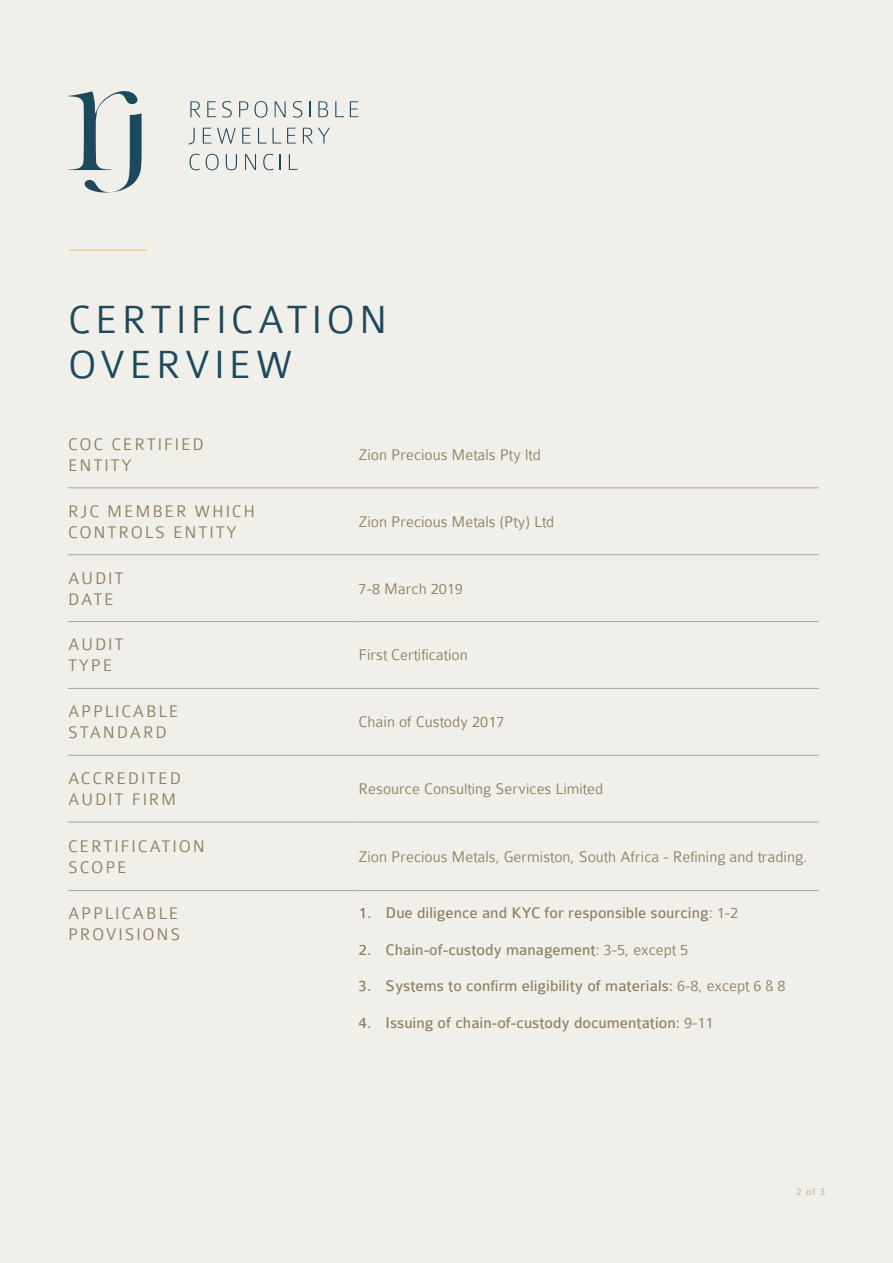
<style>
.page{position:relative;width:893px;height:1263px;background:#f1efea}
.page>*{position:absolute;margin:0;border:0;box-sizing:border-box;transform-origin:0 0}
.t1{font:300 42px/45px "Colaborate";letter-spacing:.1em;color:#1c495c}
.t2{font:300 18px/21px "Colaborate";letter-spacing:.1em;color:#8d7f64}
.t3{font:300 16.5px "Colaborate";color:#8d7f64}
.t4{font:16.5px "Colaborate";color:#8d7f64}
.t5{font:300 10.5px "Colaborate";color:#b5a996}
.s1{font-weight:300}
</style>
<div class="page">
<hr style="left:69px;top:249px;width:78px;height:2px;background:#e9c378">
<hr style="left:68px;top:488px;width:291px;height:1px;background:#a0a8af">
<hr style="left:359px;top:488px;width:460px;height:1px;background:#a0a8af">
<hr style="left:68px;top:554px;width:291px;height:1px;background:#a0a8af">
<hr style="left:359px;top:554px;width:460px;height:1px;background:#a0a8af">
<hr style="left:68px;top:621px;width:291px;height:1px;background:#a0a8af">
<hr style="left:359px;top:621px;width:460px;height:1px;background:#a0a8af">
<hr style="left:68px;top:688px;width:291px;height:1px;background:#a0a8af">
<hr style="left:359px;top:688px;width:460px;height:1px;background:#a0a8af">
<hr style="left:68px;top:755px;width:291px;height:1px;background:#a0a8af">
<hr style="left:359px;top:755px;width:460px;height:1px;background:#a0a8af">
<hr style="left:68px;top:822px;width:291px;height:1px;background:#a0a8af">
<hr style="left:359px;top:822px;width:460px;height:1px;background:#a0a8af">
<hr style="left:68px;top:890px;width:291px;height:1px;background:#a0a8af">
<hr style="left:359px;top:890px;width:460px;height:1px;background:#a0a8af">
<svg style="left:68px;top:96px;width:291px;height:75px"></svg>
<svg style="left:69px;top:91px;width:73px;height:102px"></svg>
<svg style="left:190px;top:101px;width:10px;height:16px"></svg>
<svg style="left:207px;top:101px;width:9px;height:16px"></svg>
<svg style="left:222px;top:101px;width:10px;height:17px"></svg>
<svg style="left:239px;top:101px;width:9px;height:16px"></svg>
<svg style="left:254px;top:101px;width:13px;height:17px"></svg>
<svg style="left:275px;top:101px;width:11px;height:16px"></svg>
<svg style="left:293px;top:101px;width:9px;height:17px"></svg>
<svg style="left:309px;top:101px;width:2px;height:16px"></svg>
<svg style="left:318px;top:101px;width:10px;height:16px"></svg>
<svg style="left:335px;top:101px;width:9px;height:16px"></svg>
<svg style="left:350px;top:101px;width:8px;height:16px"></svg>
<svg style="left:188px;top:128px;width:7px;height:17px"></svg>
<svg style="left:203px;top:128px;width:8px;height:16px"></svg>
<svg style="left:217px;top:128px;width:19px;height:16px"></svg>
<svg style="left:242px;top:128px;width:9px;height:16px"></svg>
<svg style="left:258px;top:128px;width:23px;height:16px"></svg>
<svg style="left:287px;top:128px;width:9px;height:16px"></svg>
<svg style="left:303px;top:128px;width:27px;height:16px"></svg>
<svg style="left:190px;top:154px;width:10px;height:16px"></svg>
<svg style="left:206px;top:154px;width:13px;height:16px"></svg>
<svg style="left:226px;top:154px;width:11px;height:16px"></svg>
<svg style="left:245px;top:154px;width:11px;height:16px"></svg>
<svg style="left:263px;top:154px;width:11px;height:16px"></svg>
<svg style="left:280px;top:154px;width:1px;height:16px"></svg>
<svg style="left:289px;top:154px;width:9px;height:16px"></svg>
<h1 class="t1" style="left:68px;top:298px;width:321px">CERTIFICATION<br>OVERVIEW</h1>
<p class="t2" style="left:68px;top:434px;width:137px">COC CERTIFIED<br>ENTITY</p>
<p class="t3" style="left:359px;top:446px;width:184px">Zion Precious Metals Pty ltd</p>
<p class="t2" style="left:68px;top:500px;width:189px">RJC MEMBER WHICH<br>CONTROLS ENTITY</p>
<p class="t3" style="left:359px;top:513px;width:197px">Zion Precious Metals (Pty) Ltd</p>
<p class="t2" style="left:68px;top:567px;width:57px">AUDIT<br>DATE</p>
<p class="t3" style="left:359px;top:580px;width:106px">7-8 March 2019</p>
<p class="t2" style="left:68px;top:634px;width:57px">AUDIT<br>TYPE</p>
<p class="t3" style="left:359px;top:647px;width:111px">First Certification</p>
<p class="t2" style="left:68px;top:701px;width:112px">APPLICABLE<br>STANDARD</p>
<p class="t3" style="left:359px;top:713px;width:147px">Chain of Custody 2017</p>
<p class="t2" style="left:68px;top:768px;width:114px">ACCREDITED<br>AUDIT FIRM</p>
<p class="t3" style="left:359px;top:780px;width:246px">Resource Consulting Services Limited</p>
<p class="t2" style="left:68px;top:836px;width:138px">CERTIFICATION<br>SCOPE</p>
<p class="t3" style="left:359px;top:848px;width:450px">Zion Precious Metals, Germiston, South Africa - Refining and trading.</p>
<p class="t2" style="left:68px;top:903px;width:114px">APPLICABLE<br>PROVISIONS</p>
<p class="t4" style="left:359px;top:905px;width:381px">1. Due diligence and KYC for responsible sourcing<span class="s1">: 1-2</span></p>
<p class="t4" style="left:359px;top:941px;width:331px">2. Chain-of-custody management<span class="s1">: 3-5, except 5</span></p>
<p class="t4" style="left:359px;top:978px;width:428px">3. Systems to confirm eligibility of materials: <span class="s1">6-8, except 6 &amp; 8</span></p>
<p class="t4" style="left:359px;top:1014px;width:356px">4. Issuing of chain-of-custody documentation: <span class="s1">9-11</span></p>
<p class="t5" style="left:796px;top:1186px;width:30px">2 of 3</p>
</div>
